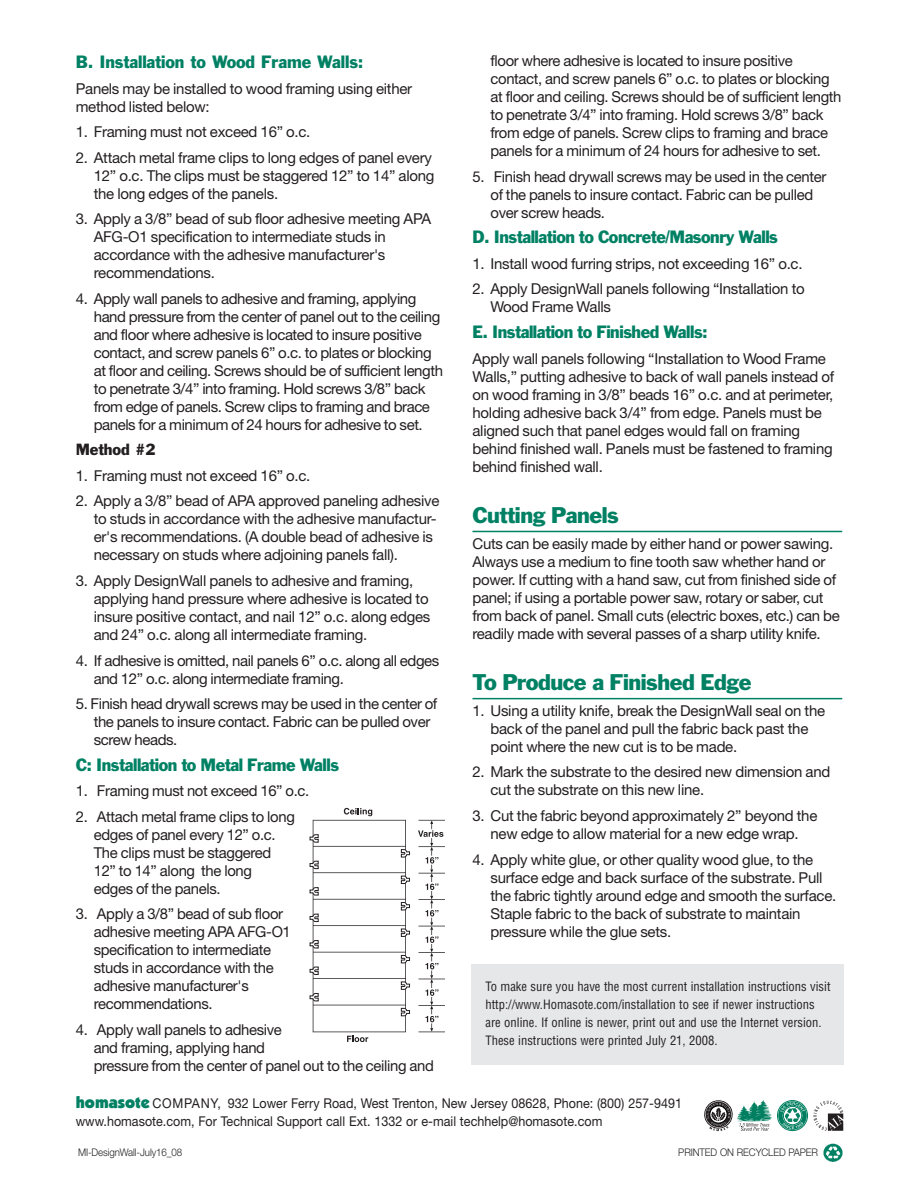
<style>
.page{position:relative;width:918px;height:1188px;background:#fff}
.page>*{position:absolute;margin:0;border:0;box-sizing:border-box;transform-origin:0 0}
.t1{font:21px "Franklin Gothic";letter-spacing:-.02em;color:#008164}
.t2{font:16.5px "Franklin Gothic";letter-spacing:-.03em;color:#008164;scale:.95 1}
.t3{font:16.5px "Franklin Gothic";letter-spacing:-.005em;color:#008164;scale:.95 1}
.t4{font:15px/18px "Helvetica Neue";letter-spacing:-.02em;color:#231f20}
.t5{font:15px "Franklin Gothic";letter-spacing:-.005em;color:#231f20;scale:.95 1}
.t6{font:13.5px/18.1px "Helvetica Neue";color:#231f20;scale:.93 1}
.t7{font:condensed 12.6px/18px "Helvetica";color:#231f20}
.t8{font:300 10.5px "Helvetica Neue";letter-spacing:-.01em;color:#231f20;scale:.93 1}
.s1{font-family:"Itc Kabel";font-weight:900;font-size:16.5px;color:#008164}
</style>
<div class="page">
<img style="left:823px;top:1143px;width:20px;height:19px">
<svg style="left:310px;top:808px;width:135px;height:234px"></svg>
<hr style="left:472px;top:531px;width:370px;height:1px;background:#008164">
<hr style="left:472px;top:698px;width:370px;height:1px;background:#008164">
<div style="left:777px;top:1100px;width:31px;height:31px;border:1px solid #007f60;border-radius:50%"></div>
<svg style="left:778px;top:1101px;width:29px;height:29px"></svg>
<svg style="left:780px;top:1102px;width:25px;height:27px"></svg>
<svg style="left:705px;top:1100px;width:67px;height:31px"></svg>
<svg style="left:813px;top:1101px;width:30px;height:30px"></svg>
<div style="left:471px;top:964px;width:373px;height:101px;background:#e6e7e9"></div>
<p class="t3" style="left:76px;top:55px;width:305px">B. Installation to Wood Frame Walls:</p>
<p class="t4" style="left:76px;top:81px;width:338px">Panels may be installed to wood framing using either method listed below:</p>
<p class="t4" style="left:76px;top:124px;width:236px">1. Framing must not exceed 16” o.c.</p>
<p class="t4" style="left:94px;top:150px;width:342px;text-indent:-18px">2. Attach metal frame clips to long edges of panel every<br>12” o.c. The clips must be staggered 12” to 14” along the long edges of the panels.</p>
<p class="t4" style="left:94px;top:211px;width:339px;text-indent:-18px">3. Apply a 3/8” bead of sub floor adhesive meeting APA AFG-O1 specification to intermediate studs in accordance with the adhesive manufacturer's recommendations.</p>
<p class="t4" style="left:94px;top:291px;width:351px;text-indent:-18px">4. Apply wall panels to adhesive and framing, applying hand pressure from the center of panel out to the ceiling and floor where adhesive is located to insure positive contact, and screw panels 6” o.c. to plates or blocking at floor and ceiling. Screws should be of sufficient length to penetrate 3/4” into framing. Hold screws 3/8” back from edge of panels. Screw clips to framing and brace panels for a minimum of 24 hours for adhesive to set.</p>
<p class="t5" style="left:76px;top:444px;width:86px">Method #2</p>
<p class="t4" style="left:76px;top:468px;width:236px">1. Framing must not exceed 16” o.c.</p>
<p class="t4" style="left:94px;top:494px;width:347px;text-indent:-18px">2. Apply a 3/8” bead of APA approved paneling adhesive to studs in accordance with the adhesive manufactur&shy;er's recommendations. (A double bead of adhesive is necessary on studs where adjoining panels fall).</p>
<p class="t4" style="left:94px;top:573px;width:338px;text-indent:-18px">3. Apply DesignWall panels to adhesive and framing, applying hand pressure where adhesive is located to insure positive contact, and nail 12” o.c. along edges and 24” o.c. along all intermediate framing.</p>
<p class="t4" style="left:94px;top:653px;width:347px;text-indent:-18px">4. If adhesive is omitted, nail panels 6” o.c. along all edges and 12” o.c. along intermediate framing.</p>
<p class="t4" style="left:94px;top:696px;width:345px;text-indent:-18px">5. Finish head drywall screws may be used in the center of the panels to insure contact. Fabric can be pulled over screw heads.</p>
<p class="t2" style="left:76px;top:758px;width:279px">C: Installation to Metal Frame Walls</p>
<p class="t4" style="left:76px;top:783px;width:235px">1. Framing must not exceed 16” o.c.</p>
<p class="t4" style="left:94px;top:809px;width:203px;text-indent:-18px">2. Attach metal frame clips to long edges of panel every 12” o.c.<br>The clips must be staggered<br>12” to 14” along the long edges of the panels.</p>
<p class="t4" style="left:94px;top:907px;width:199px;text-indent:-18px">3. Apply a 3/8” bead of sub floor adhesive meeting APA AFG-O1 specification to intermediate studs in accordance with the adhesive manufacturer's recommendations.</p>
<p class="t4" style="left:94px;top:1022px;width:342px;text-indent:-18px">4. Apply wall panels to adhesive<br>and framing, applying hand<br>pressure from the center of panel out to the ceiling and</p>
<p class="t4" style="left:490px;top:53px;width:352px">floor where adhesive is located to insure positive contact, and screw panels 6” o.c. to plates or blocking at floor and ceiling. Screws should be of sufficient length to penetrate 3/4” into framing. Hold screws 3/8” back from edge of panels. Screw clips to framing and brace panels for a minimum of 24 hours for adhesive to set.</p>
<p class="t4" style="left:491px;top:169px;width:337px;text-indent:-18px">5. Finish head drywall screws may be used in the center of the panels to insure contact. Fabric can be pulled over screw heads.</p>
<p class="t2" style="left:472px;top:231px;width:323px">D. Installation to Concrete/Masonry Walls</p>
<p class="t4" style="left:472px;top:256px;width:332px">1. Install wood furring strips, not exceeding 16” o.c.</p>
<p class="t4" style="left:490px;top:282px;width:316px;text-indent:-18px">2. Apply DesignWall panels following “Installation to<br>Wood Frame Walls</p>
<p class="t2" style="left:472px;top:326px;width:249px">E. Installation to Finished Walls:</p>
<p class="t4" style="left:472px;top:351px;width:363px">Apply wall panels following “Installation to Wood Frame Walls,” putting adhesive to back of wall panels instead of on wood framing in 3/8” beads 16” o.c. and at perimeter, holding adhesive back 3/4” from edge. Panels must be aligned such that panel edges would fall on framing behind finished wall. Panels must be fastened to framing behind finished wall.</p>
<h1 class="t1" style="left:472px;top:507px;width:148px">Cutting Panels</h1>
<p class="t4" style="left:472px;top:536px;width:369px">Cuts can be easily made by either hand or power sawing.<br>Always use a medium to fine tooth saw whether hand or power. If cutting with a hand saw, cut from finished side of panel; if using a portable power saw, rotary or saber, cut from back of panel. Small cuts (electric boxes, etc.) can be readily made with several passes of a sharp utility knife.</p>
<h1 class="t1" style="left:472px;top:674px;width:281px">To Produce a Finished Edge</h1>
<p class="t4" style="left:490px;top:703px;width:336px;text-indent:-18px">1. Using a utility knife, break the DesignWall seal on the back of the panel and pull the fabric back past the point where the new cut is to be made.</p>
<p class="t4" style="left:490px;top:765px;width:341px;text-indent:-18px">2. Mark the substrate to the desired new dimension and cut the substrate on this new line.</p>
<p class="t4" style="left:472px;top:808px;width:346px;text-align:center">3. Cut the fabric beyond approximately 2” beyond the new edge to allow material for a new edge wrap.</p>
<p class="t4" style="left:490px;top:852px;width:347px;text-indent:-18px">4. Apply white glue, or other quality wood glue, to the surface edge and back surface of the substrate. Pull the fabric tightly around edge and smooth the surface.<br>Staple fabric to the back of substrate to maintain pressure while the glue sets.</p>
<p class="t7" style="left:485px;top:979px;width:347px">To make sure you have the most current installation instructions visit http://www.Homasote.com/installation to see if newer instructions are online. If online is newer, print out and use the Internet version.<br>These instructions were printed July 21, 2008.</p>
<p class="t6" style="left:76px;top:1096px;width:654px"><span class="s1">homasote</span> COMPANY, 932 Lower Ferry Road, West Trenton, New Jersey 08628, Phone: (800) 257-9491 www.homasote.com, For Technical Support call Ext. 1332 or e-mail techhelp@homasote.com</p>
<p class="t8" style="left:78px;top:1149px;width:114px">MI-DesignWall-July16_08</p>
<p class="t8" style="left:678px;top:1149px;width:152px">PRINTED ON RECYCLED PAPER</p>
</div>
